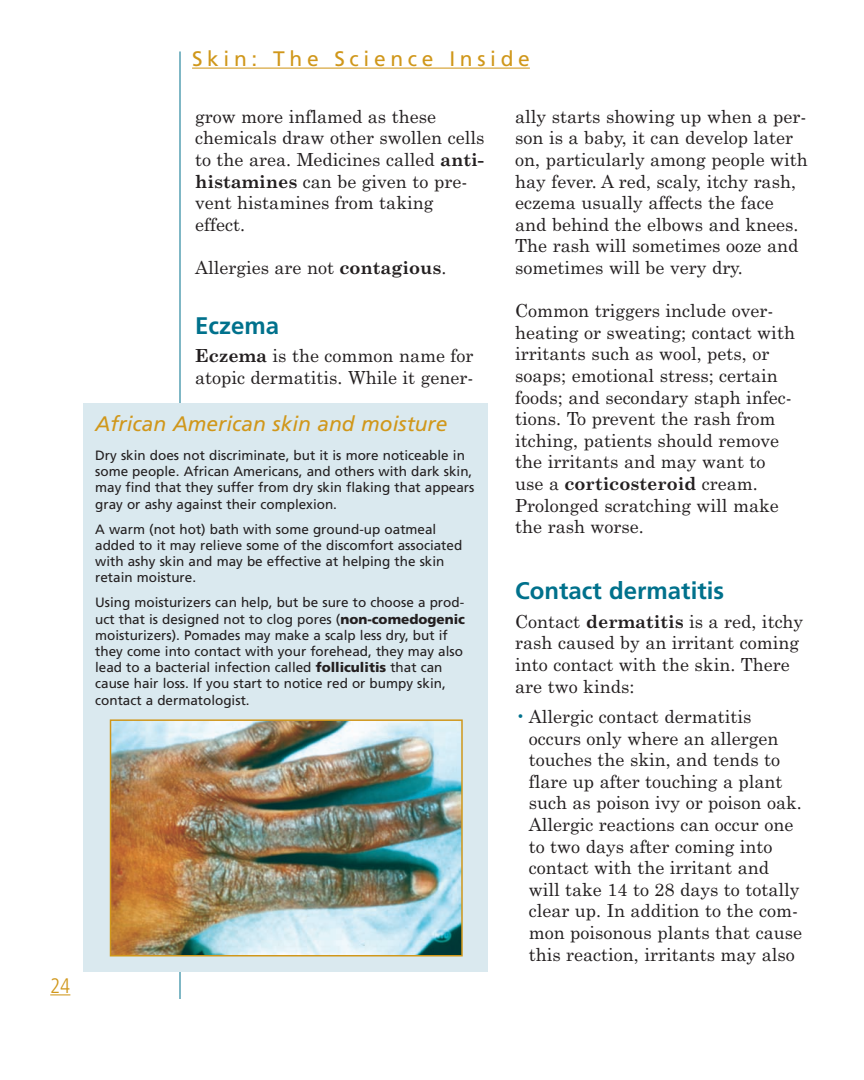
<style>
.page{position:relative;width:864px;height:1080px;background:#fff}
.page>*{position:absolute;margin:0;border:0;box-sizing:border-box;transform-origin:0 0}
.t1{font:700 24px "Frutiger";color:#00718c}
.t2{font:italic 21px "Frutiger";color:#d0971a}
.t3{font:21px "Frutiger";letter-spacing:.22em;color:#d0971a}
.t4{font:300 condensed 21px "Frutiger";color:#d0971a}
.t5{font:18px/21.6px "Century Schoolbook";color:#231f20}
.t6{font:13.5px/16.2px "Frutiger";color:#231f20}
.s1{font-weight:700}
.s2{font-weight:900}
.s3{color:#00718c}
</style>
<div class="page">
<hr style="left:180px;top:51px;width:1px;height:948px;background:#00718c">
<hr style="left:192px;top:68px;width:338px;height:1px;background:#d0971a">
<svg style="left:50px;top:994px;width:20px;height:1px"></svg>
<div style="left:83px;top:404px;width:405px;height:568px;background:#dae9ef"></div>
<img style="left:113px;top:722px;width:347px;height:231px">
<div style="left:110px;top:719px;width:353px;height:237px;border:2px solid #d0971a"></div>
<p class="t4" style="left:50px;top:974px;width:22px">24</p>
<p class="t3" style="left:192px;top:46px;width:339px">Skin: The Science Inside</p>
<p class="t5" style="left:195px;top:105px;width:291px">grow more inflamed as these chemicals draw other swollen cells to the area. Medicines called <span class="s1">anti&shy;histamines</span> can be given to pre&shy;vent histamines from taking effect.</p>
<p class="t5" style="left:195px;top:256px;width:253px">Allergies are not <span class="s1">contagious</span>.</p>
<h1 class="t1" style="left:195px;top:311px;width:86px">Eczema</h1>
<p class="t5" style="left:195px;top:344px;width:280px"><span class="s1">Eczema</span> is the common name for atopic dermatitis. While it gener-</p>
<p class="t2" style="left:95px;top:412px;width:354px">African American skin and moisture</p>
<p class="t6" style="left:95px;top:447px;width:381px">Dry skin does not discriminate, but it is more noticeable in some people. African Americans, and others with dark skin, may find that they suffer from dry skin flaking that appears gray or ashy against their complexion.</p>
<p class="t6" style="left:95px;top:521px;width:369px">A warm (not hot) bath with some ground-up oatmeal added to it may relieve some of the discomfort associated with ashy skin and may be effective at helping the skin retain moisture.</p>
<p class="t6" style="left:95px;top:595px;width:371px">Using moisturizers can help, but be sure to choose a prod&shy;uct that is designed not to clog pores (<span class="s2">non-comedogenic </span>moisturizers). Pomades may make a scalp less dry, but if they come into contact with your forehead, they may also lead to a bacterial infection called <span class="s2">folliculitis</span> that can cause hair loss. If you start to notice red or bumpy skin, contact a dermatologist.</p>
<p class="t5" style="left:515px;top:105px;width:294px">ally starts showing up when a per&shy;son is a baby, it can develop later on, particularly among people with hay fever. A red, scaly, itchy rash, eczema usually affects the face and behind the elbows and knees.<br>The rash will sometimes ooze and sometimes will be very dry.</p>
<p class="t5" style="left:515px;top:299px;width:281px">Common triggers include over&shy;heating or sweating; contact with irritants such as wool, pets, or soaps; emotional stress; certain foods; and secondary staph infec&shy;tions. To prevent the rash from itching, patients should remove the irritants and may want to use a <span class="s1">corticosteroid</span> cream.<br>Prolonged scratching will make the rash worse.</p>
<h1 class="t1" style="left:515px;top:577px;width:210px">Contact dermatitis</h1>
<p class="t5" style="left:515px;top:610px;width:290px">Contact <span class="s1">dermatitis</span> is a red, itchy rash caused by an irritant coming into contact with the skin. There are two kinds:</p>
<p class="t5" style="left:529px;top:705px;width:275px;text-indent:-14px"><span class="s3">•</span>Allergic contact dermatitis occurs only where an allergen touches the skin, and tends to flare up after touching a plant such as poison ivy or poison oak.<br>Allergic reactions can occur one to two days after coming into contact with the irritant and will take 14 to 28 days to totally clear up. In addition to the com&shy;mon poisonous plants that cause this reaction, irritants may also</p>
</div>
